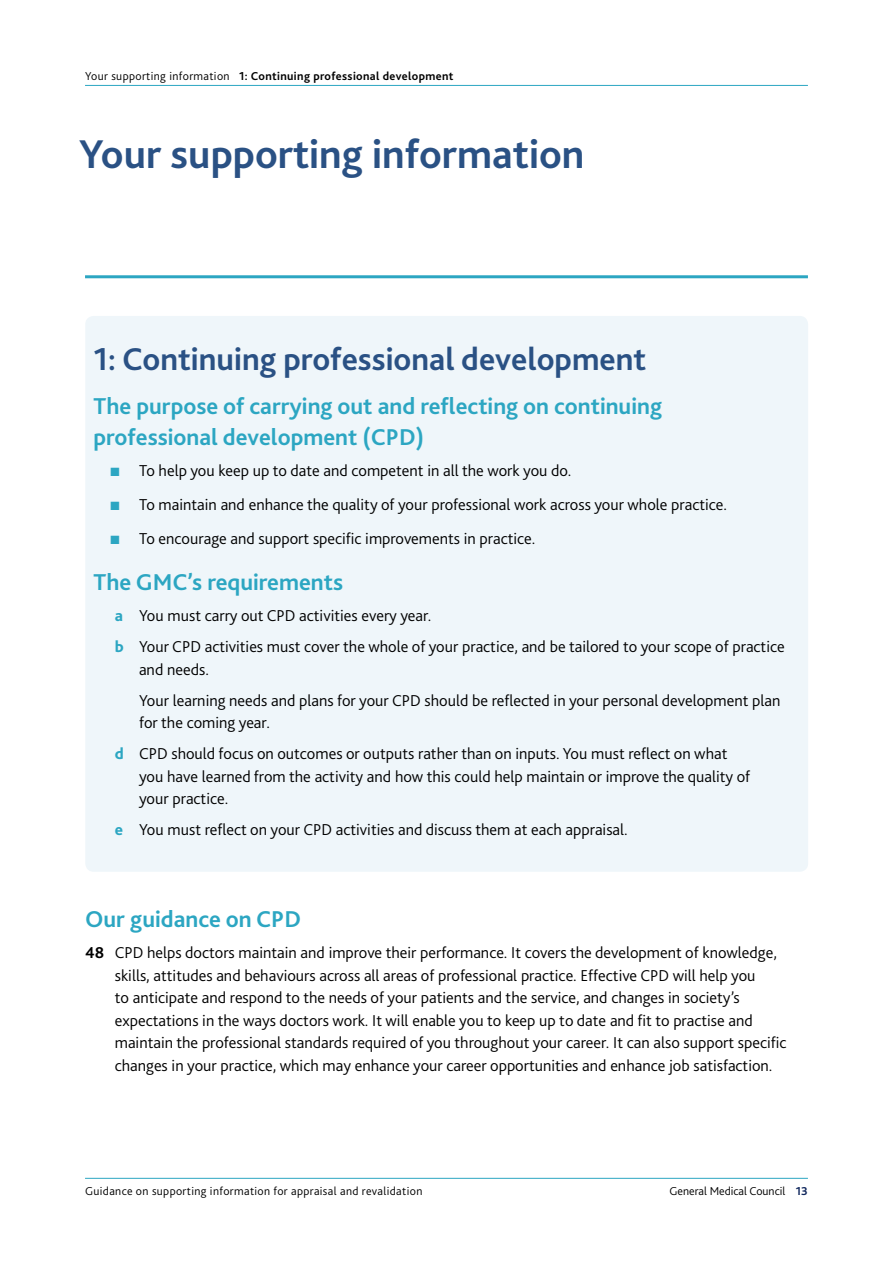
<style>
.page{position:relative;width:893px;height:1263px;background:#fff}
.page>*{position:absolute;margin:0;border:0;box-sizing:border-box;transform-origin:0 0}
.t1{font:700 42px "Bliss 2";color:#2a5184}
.t2{font:700 33px "Bliss 2";color:#2a5184}
.t3{font:700 24px/31.5px "Bliss 2";color:#2ca6c2}
.t4{font:300 16.5px/22.5px "Bliss 2";color:#000}
.t5{font:700 12px "Bliss 2";letter-spacing:.03em;color:#000}
.t6{font:300 12px "Bliss 2";letter-spacing:.03em;color:#000}
.t7{font:300 12px "Bliss 2";color:#000}
.s1{font-weight:300}
.s2{color:#2ca6c2}
.s3{font-weight:800;color:#2ca6c2}
.s4{font-weight:700}
.s5{font-weight:700;color:#0f265c}
</style>
<div class="page">
<hr style="left:85px;top:1178px;width:723px;height:1px;background:#2ca6c2">
<hr style="left:85px;top:275px;width:723px;height:3px;background:#2ca6c2">
<hr style="left:85px;top:85px;width:723px;height:1px;background:#2ca6c2">
<div style="left:85px;top:316px;width:723px;height:556px;background:#eff6fa;border-radius:9px"></div>
<p class="t5" style="left:85px;top:68px;width:370px"><span class="s1">Your supporting information</span> 1: Continuing professional development</p>
<h2 class="t1" style="left:79px;top:127px;width:507px">Your supporting information</h2>
<h1 class="t2" style="left:94px;top:338px;width:554px">1: Continuing professional development</h1>
<h2 class="t3" style="left:94px;top:389px;width:570px">The purpose of carrying out and refecting on continuing professional development (CPD)</h2>
<p class="t4" style="left:111px;top:459px;width:462px"><span class="s2">■</span> To help you keep up to date and competent in all the work you do.</p>
<p class="t4" style="left:111px;top:493px;width:618px"><span class="s2">■</span> To maintain and enhance the quality of your professional work across your whole practice.</p>
<p class="t4" style="left:111px;top:527px;width:426px"><span class="s2">■</span> To encourage and support specifc improvements in practice.</p>
<h2 class="t3" style="left:94px;top:566px;width:251px">The GMC’s requirements</h2>
<p class="t4" style="left:115px;top:604px;width:318px"><span class="s3">a</span> You must carry out CPD activities every year.</p>
<p class="t4" style="left:139px;top:635px;width:647px;text-indent:-24px"><span class="s3">b</span> Your CPD activities must cover the whole of your practice, and be tailored to your scope of practice and needs.</p>
<p class="t4" style="left:139px;top:689px;width:643px">Your learning needs and plans for your CPD should be refected in your personal development plan</p>
<p class="t4" style="left:139px;top:711px;width:132px">for the coming year.</p>
<p class="t4" style="left:139px;top:742px;width:613px;text-indent:-24px"><span class="s3">d</span> CPD should focus on outcomes or outputs rather than on inputs. You must refect on what you have learned from the activity and how this could help maintain or improve the quality of your practice.</p>
<p class="t4" style="left:115px;top:818px;width:514px"><span class="s3">e</span> You must refect on your CPD activities and discuss them at each appraisal.</p>
<h3 class="t3" style="left:85px;top:903px;width:217px">Our guidance on CPD</h3>
<p class="t4" style="left:115px;top:941px;width:673px;text-indent:-30px"><span class="s4">48</span> CPD helps doctors maintain and improve their performance. It covers the development of knowledge, skills, attitudes and behaviours across all areas of professional practice. Effective CPD will help you<br>to anticipate and respond to the needs of your patients and the service, and changes in society’s expectations in the ways doctors work. It will enable you to keep up to date and ft to practise and maintain the professional standards required of you throughout your career. It can also support specifc changes in your practice, which may enhance your career opportunities and enhance job satisfaction.</p>
<p class="t6" style="left:85px;top:1183px;width:339px">Guidance on supporting information for appraisal and revalidation</p>
<p class="t7" style="left:669px;top:1184px;width:140px">General Medical Council <span class="s5">13</span></p>
</div>
